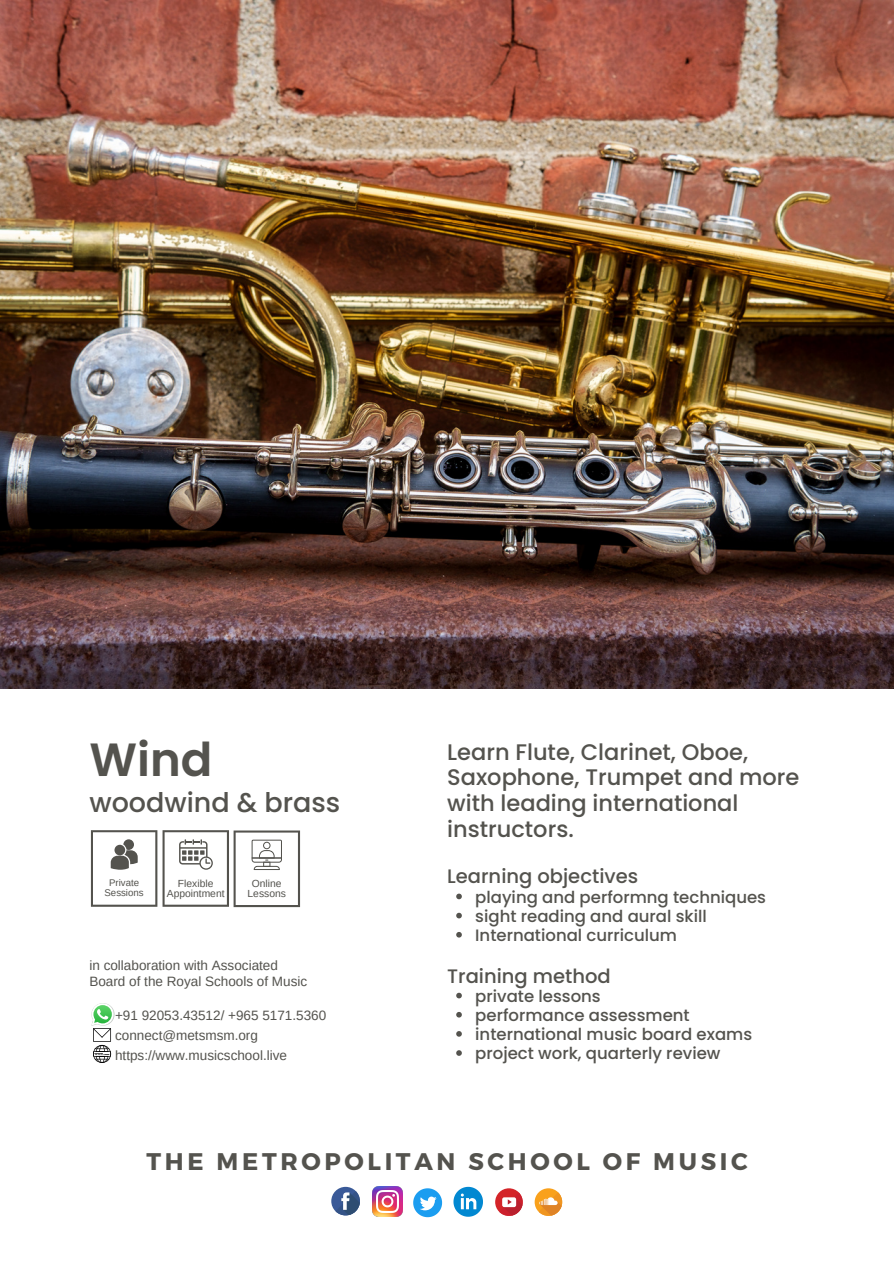
<style>
.page{position:relative;width:894px;height:1264px;background:#fff}
.page>*{position:absolute;margin:0;border:0;box-sizing:border-box;transform-origin:0 0}
.t1{font:600 46.5px "Poppins";color:#54534e}
.t2{font:500 27px "Poppins";color:#54534e}
.t3{font:700 24px "Montserrat";letter-spacing:.155em;color:#54534e}
.t4{font:500 22.5px/26px "Poppins";color:#54534e}
.t5{font:500 19.5px "Poppins";color:#54534e}
.t6{font:500 16.5px "Poppins";color:#54534e}
.t7{font:13.5px/15.8px "Arimo";color:#54534e}
.t8{font:10.35px/10.4px "Arimo";color:#54534e;text-align:center}
.t9{font:9.6px "Arimo";color:#54534e}
</style>
<div class="page">
<svg style="left:331px;top:1186px;width:29px;height:29px"></svg>
<svg style="left:335px;top:1190px;width:25px;height:26px"></svg>
<img style="left:372px;top:1186px;width:30px;height:30px">
<svg style="left:413px;top:1188px;width:29px;height:29px"></svg>
<svg style="left:453px;top:1186px;width:30px;height:30px"></svg>
<svg style="left:495px;top:1188px;width:27px;height:27px"></svg>
<svg style="left:499px;top:1192px;width:24px;height:24px"></svg>
<svg style="left:534px;top:1188px;width:28px;height:27px"></svg>
<svg style="left:538px;top:1192px;width:25px;height:24px"></svg>
<img style="left:0;top:0;width:893px;height:688px">
<svg style="left:91px;top:830px;width:209px;height:77px"></svg>
<svg style="left:91px;top:1003px;width:23px;height:59px"></svg>
<svg style="left:456px;top:893px;width:5px;height:6px"></svg>
<svg style="left:456px;top:912px;width:5px;height:6px"></svg>
<svg style="left:456px;top:932px;width:5px;height:5px"></svg>
<svg style="left:456px;top:992px;width:5px;height:6px"></svg>
<svg style="left:456px;top:1012px;width:5px;height:5px"></svg>
<svg style="left:456px;top:1031px;width:5px;height:5px"></svg>
<svg style="left:456px;top:1050px;width:5px;height:5px"></svg>
<p class="t1" style="left:89px;top:726px;width:124px">Wind</p>
<p class="t2" style="left:89px;top:783px;width:252px">woodwind &amp; brass</p>
<p class="t9" style="left:109px;top:877px;width:31px">Private</p>
<p class="t9" style="left:104px;top:887px;width:41px">Sessions</p>
<p class="t8" style="left:167px;top:878px;width:59px">Flexible<br>Appointment</p>
<p class="t8" style="left:247px;top:878px;width:40px">Online<br>Lessons</p>
<p class="t7" style="left:89px;top:957px;width:219px">in collaboration with Associated<br>Board of the Royal Schools of Music</p>
<p class="t7" style="left:115px;top:1007px;width:212px">+91 92053.43512/ +965 5171.5360</p>
<p class="t7" style="left:115px;top:1027px;width:144px">connect@metsmsm.org</p>
<p class="t7" style="left:115px;top:1047px;width:173px">https://www.musicschool.live</p>
<p class="t4" style="left:447px;top:738px;width:353px">Learn Flute, Clarinet, Oboe,<br>Saxophone, Trumpet and more with leading international instructors.</p>
<p class="t5" style="left:447px;top:863px;width:192px">Learning objectives</p>
<p class="t6" style="left:475px;top:885px;width:292px">playing and performng techniques</p>
<p class="t6" style="left:475px;top:904px;width:233px">sight reading and aural skill</p>
<p class="t6" style="left:475px;top:923px;width:203px">International curriculum</p>
<p class="t5" style="left:447px;top:962px;width:165px">Training method</p>
<p class="t6" style="left:475px;top:984px;width:127px">private lessons</p>
<p class="t6" style="left:475px;top:1003px;width:216px">performance assessment</p>
<p class="t6" style="left:475px;top:1022px;width:278px">international music board exams</p>
<p class="t6" style="left:475px;top:1041px;width:247px">project work, quarterly review</p>
<p class="t3" style="left:146px;top:1146px;width:602px">THE METROPOLITAN SCHOOL OF MUSIC</p>
</div>
